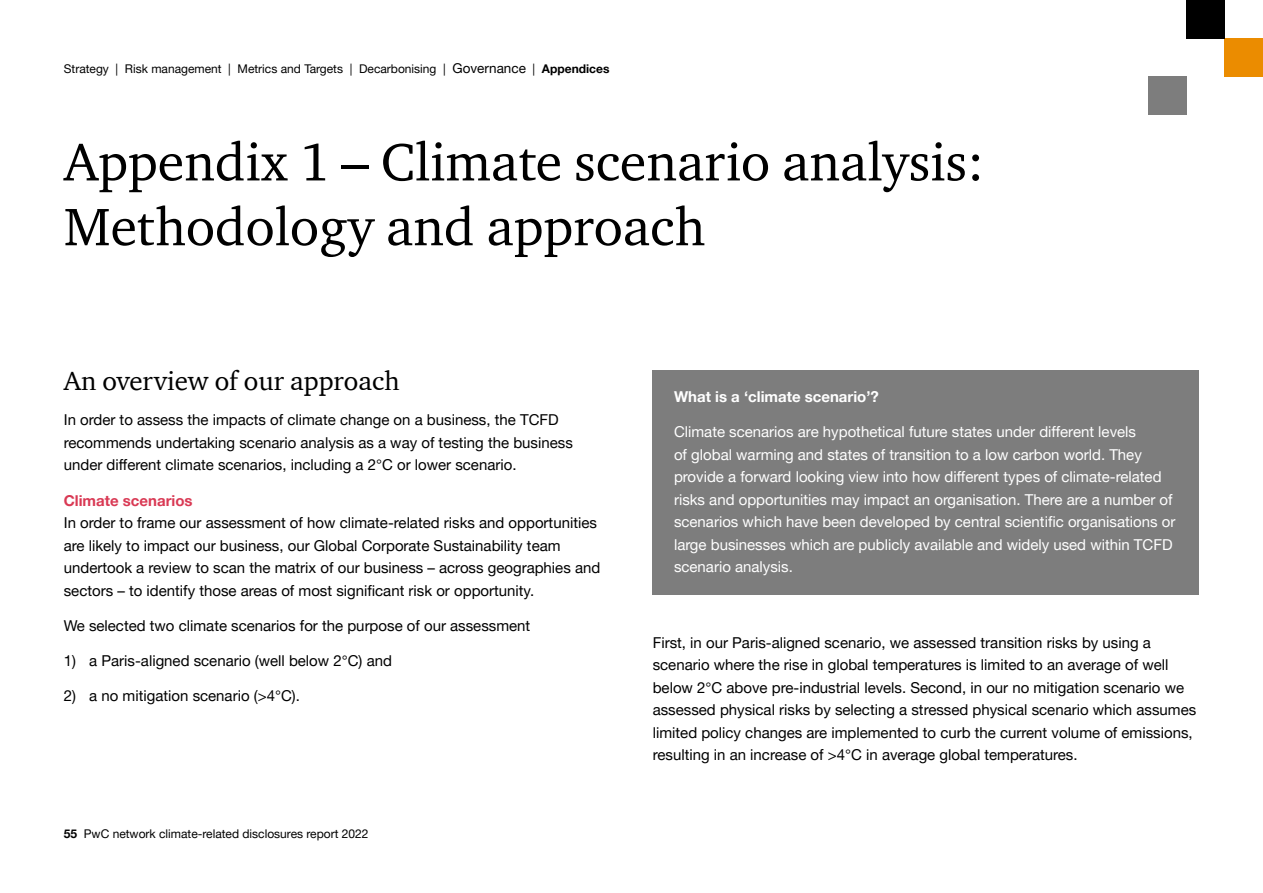
<style>
.page{position:relative;width:1263px;height:893px;background:#fff}
.page>*{position:absolute;margin:0;border:0;box-sizing:border-box;transform-origin:0 0}
.t1{font:54px/64.8px "ITC Charter Com";color:#000}
.t2{font:27px "ITC Charter Com";color:#000}
.t3{font:15px/22.5px "Helvetica Neue LT Pro";color:#000}
.t4{font:15px/22.5px "Helvetica Neue LT Pro";color:#fff}
.t5{font:700 15px "Helvetica Neue LT Pro";color:#fff}
.t6{font:700 15px "Helvetica Neue LT Pro";color:#d93954}
.t7{font:12px "Helvetica Neue LT Pro";color:#000}
.s1{font-size:13.5px}
.s2{font-weight:700}
</style>
<div class="page">
<div style="left:1148px;top:77px;width:38px;height:38px;background:#7d7d7d"></div>
<div style="left:1225px;top:38px;width:38px;height:39px;background:#eb8c00"></div>
<div style="left:1186px;top:0;width:39px;height:38px;background:#000"></div>
<div style="left:653px;top:370px;width:546px;height:224px;background:#7d7d7d"></div>
<p class="t7" style="left:64px;top:62px;width:547px">Strategy | Risk management | Metrics and Targets | Decarbonising | <span class="s1">Governance</span> | <span class="s2">Appendices</span></p>
<h1 class="t1" style="left:64px;top:129px;width:922px">Appendix 1 – Climate scenario analysis:<br>Methodology and approach</h1>
<h2 class="t2" style="left:64px;top:364px;width:337px">An overview of our approach</h2>
<p class="t3" style="left:64px;top:408px;width:510px">In order to assess the impacts of climate change on a business, the TCFD recommends undertaking scenario analysis as a way of testing the business under different climate scenarios, including a 2°C or lower scenario.</p>
<p class="t6" style="left:64px;top:491px;width:130px">Climate scenarios</p>
<p class="t3" style="left:64px;top:511px;width:538px">In order to frame our assessment of how climate-related risks and opportunities are likely to impact our business, our Global Corporate Sustainability team undertook a review to scan the matrix of our business – across geographies and sectors – to identify those areas of most significant risk or opportunity.</p>
<p class="t3" style="left:64px;top:614px;width:468px">We selected two climate scenarios for the purpose of our assessment</p>
<p class="t3" style="left:64px;top:649px;width:330px">1) a Paris-aligned scenario (well below 2°C) and</p>
<p class="t3" style="left:64px;top:684px;width:238px">2) a no mitigation scenario (&gt;4°C).</p>
<p class="t7" style="left:64px;top:826px;width:306px"><span class="s2">55</span> PwC network climate-related disclosures report 2022</p>
<p class="t5" style="left:674px;top:387px;width:206px">What is a ‘climate scenario’?</p>
<p class="t4" style="left:674px;top:420px;width:503px">Climate scenarios are hypothetical future states under different levels<br>of global warming and states of transition to a low carbon world. They provide a forward looking view into how different types of climate-related risks and opportunities may impact an organisation. There are a number of scenarios which have been developed by central scientific organisations or large businesses which are publicly available and widely used within TCFD scenario analysis.</p>
<p class="t3" style="left:653px;top:631px;width:545px">First, in our Paris-aligned scenario, we assessed transition risks by using a scenario where the rise in global temperatures is limited to an average of well below 2°C above pre-industrial levels. Second, in our no mitigation scenario we assessed physical risks by selecting a stressed physical scenario which assumes limited policy changes are implemented to curb the current volume of emissions, resulting in an increase of &gt;4°C in average global temperatures.</p>
</div>
